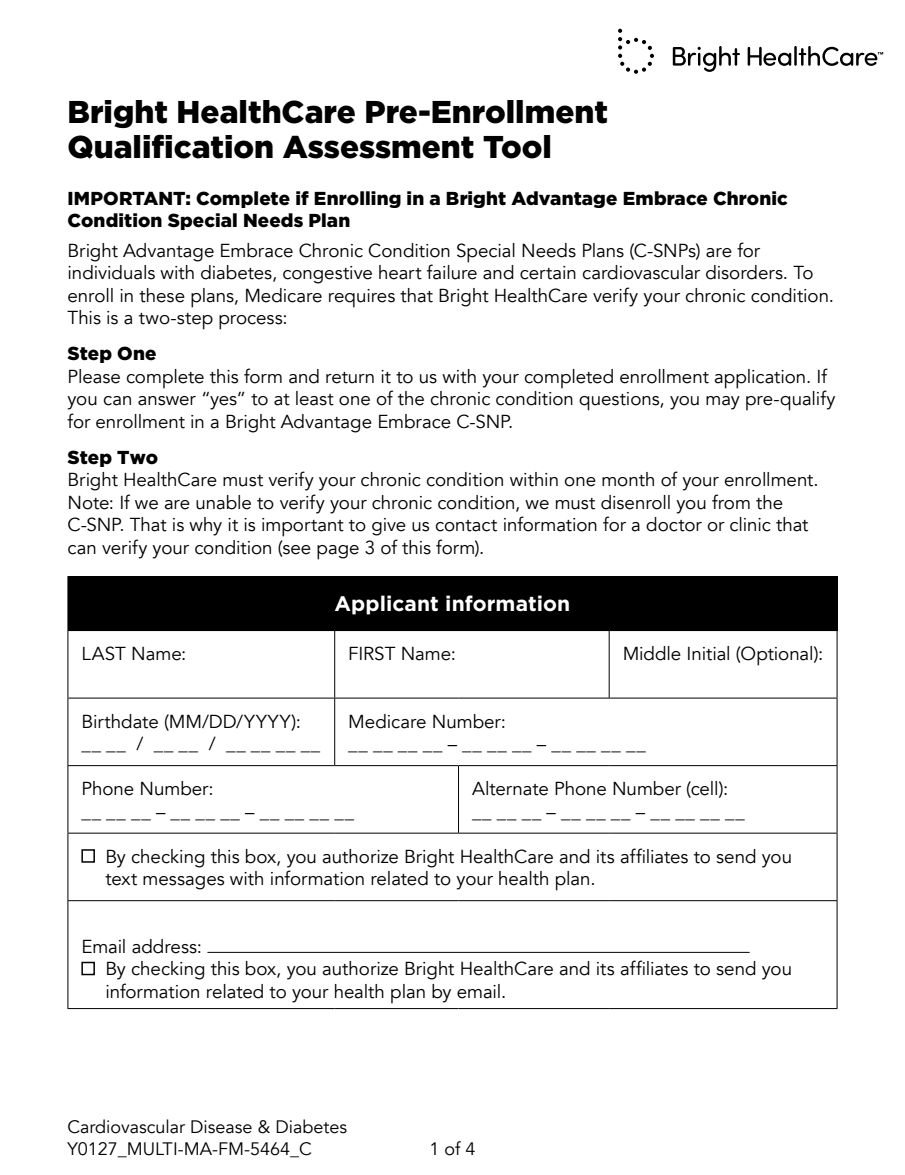
<style>
.page{position:relative;width:905px;height:1175px;background:#fff}
.page>*{position:absolute;margin:0;border:0;box-sizing:border-box;transform-origin:0 0}
.t1{font:900 31.5px/34.5px "Gotham";color:#000}
.t2{font:700 21px "Gotham";letter-spacing:.005em;color:#fff}
.t3{font:18.75px/22.5px "Avenir";letter-spacing:-.005em;color:#000}
.t4{font:900 18.75px/22.5px "Gotham";letter-spacing:.005em;color:#000}
.t5{font:18px/21.6px "Avenir";color:#000}
</style>
<div class="page">
<div style="left:68px;top:576px;width:769px;height:54px;background:#000"></div>
<hr style="left:68px;top:630px;width:267px;height:1px;background:#000">
<hr style="left:68px;top:631px;width:1px;height:66px;background:#000">
<hr style="left:335px;top:630px;width:123px;height:1px;background:#000">
<hr style="left:334px;top:631px;width:1px;height:66px;background:#000">
<hr style="left:458px;top:630px;width:151px;height:1px;background:#000">
<hr style="left:609px;top:630px;width:228px;height:1px;background:#000">
<hr style="left:608px;top:631px;width:1px;height:66px;background:#000">
<hr style="left:836px;top:631px;width:1px;height:66px;background:#000">
<hr style="left:68px;top:697px;width:267px;height:1px;background:#000">
<hr style="left:68px;top:698px;width:1px;height:67px;background:#000">
<hr style="left:335px;top:697px;width:123px;height:1px;background:#000">
<hr style="left:334px;top:698px;width:1px;height:67px;background:#000">
<hr style="left:458px;top:697px;width:151px;height:1px;background:#000">
<hr style="left:609px;top:697px;width:228px;height:1px;background:#000">
<hr style="left:836px;top:698px;width:1px;height:67px;background:#000">
<hr style="left:68px;top:765px;width:267px;height:1px;background:#000">
<hr style="left:68px;top:766px;width:1px;height:66px;background:#000">
<hr style="left:335px;top:765px;width:123px;height:1px;background:#000">
<hr style="left:458px;top:765px;width:151px;height:1px;background:#000">
<hr style="left:458px;top:766px;width:1px;height:66px;background:#000">
<hr style="left:609px;top:765px;width:228px;height:1px;background:#000">
<hr style="left:836px;top:766px;width:1px;height:66px;background:#000">
<hr style="left:68px;top:832px;width:267px;height:1px;background:#000">
<hr style="left:68px;top:833px;width:1px;height:67px;background:#000">
<hr style="left:335px;top:832px;width:123px;height:1px;background:#000">
<hr style="left:458px;top:832px;width:151px;height:1px;background:#000">
<hr style="left:609px;top:832px;width:228px;height:1px;background:#000">
<hr style="left:836px;top:833px;width:1px;height:67px;background:#000">
<hr style="left:68px;top:900px;width:267px;height:1px;background:#000">
<hr style="left:68px;top:901px;width:1px;height:107px;background:#000">
<hr style="left:335px;top:900px;width:123px;height:1px;background:#000">
<hr style="left:458px;top:900px;width:151px;height:1px;background:#000">
<hr style="left:609px;top:900px;width:228px;height:1px;background:#000">
<hr style="left:836px;top:901px;width:1px;height:107px;background:#000">
<hr style="left:68px;top:1008px;width:267px;height:1px;background:#000">
<hr style="left:335px;top:1008px;width:123px;height:1px;background:#000">
<hr style="left:458px;top:1008px;width:151px;height:1px;background:#000">
<hr style="left:609px;top:1008px;width:228px;height:1px;background:#000">
<div style="left:81px;top:849px;width:14px;height:13px;border:2px solid #000"></div>
<hr style="left:207px;top:952px;width:542px;height:1px;background:#000">
<div style="left:81px;top:961px;width:14px;height:14px;border:2px solid #000"></div>
<svg style="left:672px;top:46px;width:68px;height:26px"></svg>
<svg style="left:747px;top:47px;width:44px;height:19px"></svg>
<hr style="left:794px;top:46px;width:2px;height:20px;background:#000">
<svg style="left:618px;top:29px;width:36px;height:45px"></svg>
<svg style="left:798px;top:46px;width:85px;height:20px"></svg>
<h1 class="t1" style="left:68px;top:95px;width:542px">Bright HealthCare Pre-Enrollment<br>Qualification Assessment Tool</h1>
<p class="t4" style="left:68px;top:187px;width:721px">IMPORTANT: Complete if Enrolling in a Bright Advantage Embrace Chronic<br>Condition Special Needs Plan</p>
<p class="t3" style="left:68px;top:239px;width:694px">Bright Advantage Embrace Chronic Condition Special Needs Plans (C-SNPs) are for</p>
<p class="t3" style="left:68px;top:262px;width:747px">individuals with diabetes, congestive heart failure and certain cardiovascular disorders. To</p>
<p class="t3" style="left:68px;top:284px;width:768px">enroll in these plans, Medicare requires that Bright HealthCare verify your chronic condition.</p>
<p class="t3" style="left:68px;top:307px;width:222px">This is a two-step process:</p>
<p class="t4" style="left:68px;top:342px;width:90px">Step One</p>
<p class="t3" style="left:68px;top:365px;width:760px">Please complete this form and return it to us with your completed enrollment application. If</p>
<p class="t3" style="left:68px;top:388px;width:769px">you can answer “yes” to at least one of the chronic condition questions, you may pre-qualify for enrollment in a Bright Advantage Embrace C-SNP.</p>
<p class="t4" style="left:68px;top:445px;width:92px">Step Two</p>
<p class="t3" style="left:68px;top:469px;width:752px">Bright HealthCare must verify your chronic condition within one month of your enrollment.<br>Note: If we are unable to verify your chronic condition, we must disenroll you from the C-SNP. That is why it is important to give us contact information for a doctor or clinic that can verify your condition (see page 3 of this form).</p>
<p class="t2" style="left:334px;top:590px;width:237px">Applicant information</p>
<p class="t3" style="left:81px;top:642px;width:107px">LAST Name:</p>
<p class="t3" style="left:348px;top:642px;width:109px">FIRST Name:</p>
<p class="t3" style="left:622px;top:642px;width:202px">Middle Initial (Optional):</p>
<p class="t3" style="left:81px;top:710px;width:240px">Birthdate (MM/DD/YYYY): __ __ / __ __ / __ __ __ __</p>
<p class="t3" style="left:348px;top:710px;width:299px">Medicare Number:<br>__ __ __ __ – __ __ __ – __ __ __ __</p>
<p class="t3" style="left:81px;top:777px;width:274px">Phone Number:<br>__ __ __ – __ __ __ – __ __ __ __</p>
<p class="t3" style="left:472px;top:777px;width:274px">Alternate Phone Number (cell): __ __ __ – __ __ __ – __ __ __ __</p>
<p class="t3" style="left:105px;top:845px;width:688px">By checking this box, you authorize Bright HealthCare and its affiliates to send you text messages with information related to your health plan.</p>
<p class="t3" style="left:105px;top:935px;width:688px;text-indent:-24px">Email address:<br>By checking this box, you authorize Bright HealthCare and its affiliates to send you information related to your health plan by email.</p>
<p class="t5" style="left:68px;top:1116px;width:281px">Cardiovascular Disease &amp; Diabetes<br>Y0127_MULTI-MA-FM-5464_C</p>
<p class="t5" style="left:429px;top:1138px;width:48px">1 of 4</p>
</div>
